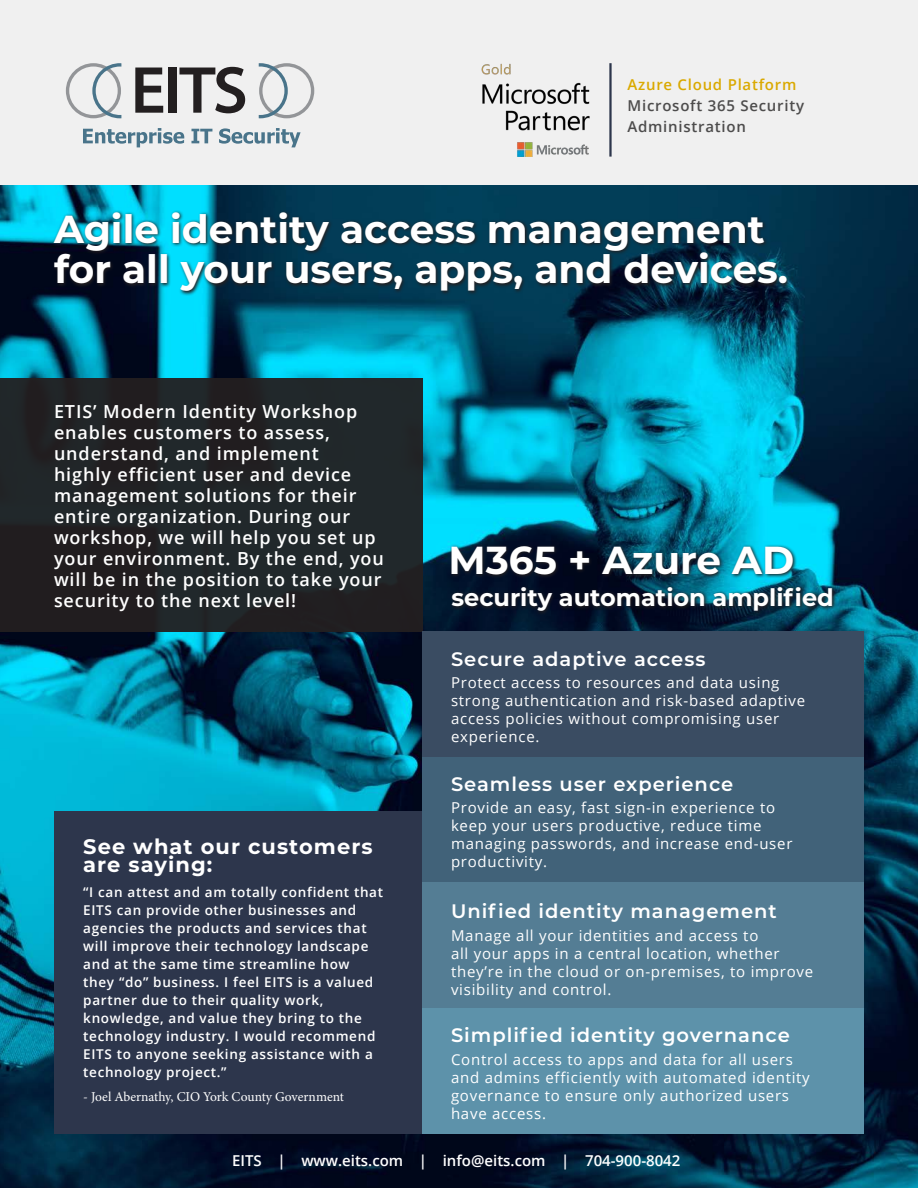
<style>
.page{position:relative;width:918px;height:1188px;background:#fff}
.page>*{position:absolute;margin:0;border:0;box-sizing:border-box;transform-origin:0 0}
.t1{font:700 39px/40.5px "Montserrat";color:#fff}
.t2{font:700 24px "Montserrat";color:#fff}
.t3{font:700 21px/18px "Montserrat";letter-spacing:.05em;color:#fff}
.t4{font:600 19.5px "Montserrat";letter-spacing:.05em;color:#fff}
.t5{font:600 18px/21px "Open Sans";letter-spacing:.05em;color:#fff}
.t6{font:15px/18px "Open Sans";letter-spacing:.05em;color:#fff}
.t7{font:600 15px "Open Sans";color:#fff}
.t8{font:600 15px/21px "Open Sans";letter-spacing:.05em;color:#4d4c4c}
.t9{font:600 15px "Open Sans";letter-spacing:.05em;color:#daa900}
.t10{font:600 13.5px/18px "Open Sans";letter-spacing:.05em;color:#fff}
.t11{font:13.5px "Minion Pro";letter-spacing:-.005em;color:#fff}
</style>
<div class="page">
<div style="left:0;top:0;width:918px;height:194px;background:#f0f0f0"></div>
<img style="left:0;top:186px;width:918px;height:1002px">
<svg style="left:51px;top:210px;width:740px;height:86px;background:#0a3b4f"></svg>
<img style="left:481px;top:63px;width:109px;height:94px">
<svg style="left:66px;top:63px;width:55px;height:55px"></svg>
<svg style="left:259px;top:63px;width:55px;height:55px"></svg>
<svg style="left:135px;top:68px;width:28px;height:45px"></svg>
<div style="left:169px;top:68px;width:8px;height:45px;background:#231f20"></div>
<svg style="left:179px;top:67px;width:66px;height:46px"></svg>
<svg style="left:83px;top:128px;width:101px;height:19px"></svg>
<svg style="left:191px;top:129px;width:21px;height:14px"></svg>
<svg style="left:219px;top:128px;width:82px;height:19px"></svg>
<div style="left:0;top:379px;width:423px;height:253px;background:#212729"></div>
<div style="left:54px;top:811px;width:369px;height:323px;background:#2d364c"></div>
<hr style="left:609px;top:63px;width:3px;height:94px;background:#2d364c">
<div style="left:423px;top:757px;width:441px;height:125px;background:#416279"></div>
<div style="left:423px;top:882px;width:441px;height:126px;background:#547d94"></div>
<div style="left:423px;top:1008px;width:441px;height:126px;background:#5d92aa"></div>
<div style="left:423px;top:632px;width:441px;height:125px;background:#3a4c62"></div>
<svg style="left:450px;top:544px;width:347px;height:35px;background:#0c3b4d"></svg>
<svg style="left:450px;top:584px;width:387px;height:31px;background:#09293c"></svg>
<p class="t9" style="left:627px;top:74px;width:170px">Azure Cloud Platform</p>
<p class="t8" style="left:627px;top:95px;width:178px">Microsoft 365 Security<br>Administration</p>
<p class="t1" style="left:54px;top:207px;width:736px">Agile identity access management for all your users, apps, and devices.</p>
<p class="t5" style="left:54px;top:400px;width:331px">ETIS’ Modern Identity Workshop enables customers to assess, understand, and implement<br>highly efficient user and device management solutions for their entire organization. During our workshop, we will help you set up your environment. By the end, you will be in the position to take your security to the next level!</p>
<p class="t3" style="left:83px;top:836px;width:291px">See what our customers are saying:</p>
<p class="t10" style="left:83px;top:883px;width:301px">“I can attest and am totally confident that EITS can provide other businesses and agencies the products and services that will improve their technology landscape and at the same time streamline how they “do” business. I feel EITS is a valued partner due to their quality work, knowledge, and value they bring to the technology industry. I would recommend EITS to anyone seeking assistance with a technology project.”</p>
<p class="t11" style="left:83px;top:1088px;width:262px">- Joel Abernathy, CIO York County Government</p>
<p class="t1" style="left:449px;top:538px;width:347px">M365 + Azure AD</p>
<p class="t2" style="left:452px;top:580px;width:384px">security automation amplified</p>
<p class="t4" style="left:451px;top:645px;width:256px">Secure adaptive access</p>
<p class="t6" style="left:451px;top:673px;width:356px">Protect access to resources and data using strong authentication and risk-based adaptive access policies without compromising user experience.</p>
<p class="t4" style="left:451px;top:770px;width:284px">Seamless user experience</p>
<p class="t6" style="left:451px;top:798px;width:343px">Provide an easy, fast sign-in experience to keep your users productive, reduce time managing passwords, and increase end-user productivity.</p>
<p class="t4" style="left:451px;top:898px;width:327px">Unified identity management</p>
<p class="t6" style="left:451px;top:926px;width:364px">Manage all your identities and access to<br>all your apps in a central location, whether they’re in the cloud or on-premises, to improve visibility and control.</p>
<p class="t4" style="left:451px;top:1022px;width:340px">Simplified identity governance</p>
<p class="t6" style="left:451px;top:1050px;width:360px">Control access to apps and data for all users and admins efficiently with automated identity governance to ensure only authorized users have access.</p>
<p class="t7" style="left:232px;top:1150px;width:450px">EITS | www.eits.com | info@eits.com | 704-900-8042</p>
</div>
